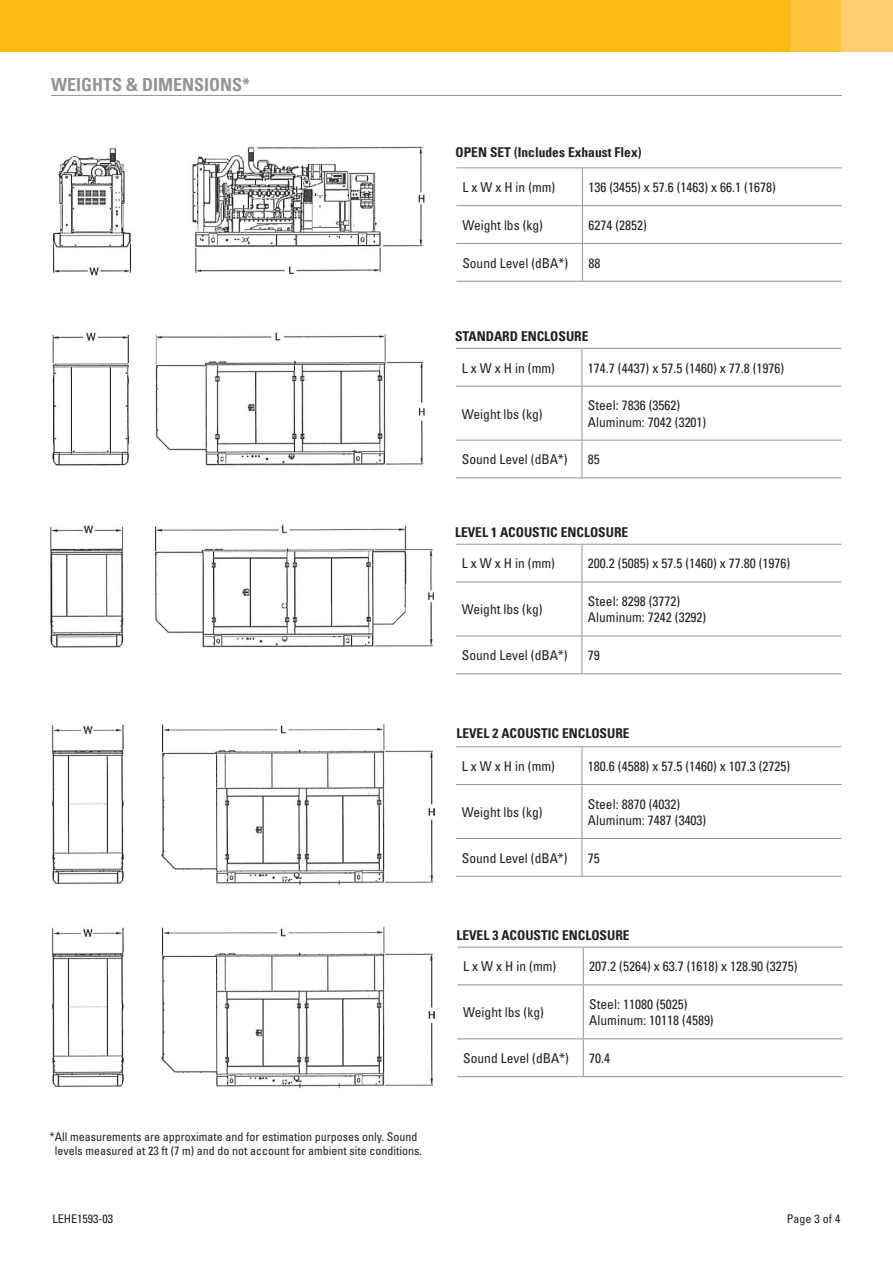
<style>
.page{position:relative;width:893px;height:1263px;background:#fff}
.page>*{position:absolute;margin:0;border:0;box-sizing:border-box;transform-origin:0 0}
.t1{font:700 condensed 18px "Univers";color:#939598}
.t2{font:condensed 13.5px/16.2px "Univers";color:#231f20}
.t3{font:700 condensed 13.5px "Univers";color:#231f20}
.t4{font:condensed 12px/14.4px "Univers";color:#231f20;text-align:center}
</style>
<div class="page">
<div style="left:0;top:0;width:791px;height:51px;background:#fcba13"></div>
<div style="left:791px;top:0;width:51px;height:51px;background:#fec33f"></div>
<div style="left:842px;top:0;width:51px;height:51px;background:#fecf71"></div>
<hr style="left:51px;top:95px;width:791px;height:1px;background:#939598">
<hr style="left:582px;top:167px;width:260px;height:1px;background:#939598">
<hr style="left:582px;top:205px;width:260px;height:1px;background:#939598">
<hr style="left:582px;top:243px;width:260px;height:1px;background:#939598">
<hr style="left:582px;top:281px;width:260px;height:1px;background:#939598">
<hr style="left:456px;top:167px;width:126px;height:1px;background:#939598">
<hr style="left:582px;top:168px;width:1px;height:37px;background:#939598">
<hr style="left:456px;top:205px;width:126px;height:1px;background:#939598">
<hr style="left:582px;top:206px;width:1px;height:37px;background:#939598">
<hr style="left:456px;top:243px;width:126px;height:1px;background:#939598">
<hr style="left:582px;top:244px;width:1px;height:37px;background:#939598">
<hr style="left:456px;top:281px;width:126px;height:1px;background:#939598">
<hr style="left:582px;top:348px;width:259px;height:1px;background:#939598">
<hr style="left:582px;top:386px;width:259px;height:1px;background:#939598">
<hr style="left:582px;top:440px;width:259px;height:1px;background:#939598">
<hr style="left:582px;top:477px;width:259px;height:1px;background:#939598">
<hr style="left:456px;top:348px;width:126px;height:1px;background:#939598">
<hr style="left:582px;top:349px;width:1px;height:37px;background:#939598">
<hr style="left:456px;top:386px;width:126px;height:1px;background:#939598">
<hr style="left:582px;top:386px;width:1px;height:54px;background:#939598">
<hr style="left:456px;top:440px;width:126px;height:1px;background:#939598">
<hr style="left:582px;top:440px;width:1px;height:37px;background:#939598">
<hr style="left:456px;top:477px;width:126px;height:1px;background:#939598">
<hr style="left:582px;top:544px;width:259px;height:1px;background:#939598">
<hr style="left:582px;top:582px;width:259px;height:1px;background:#939598">
<hr style="left:582px;top:636px;width:259px;height:1px;background:#939598">
<hr style="left:582px;top:673px;width:259px;height:1px;background:#939598">
<hr style="left:456px;top:544px;width:126px;height:1px;background:#939598">
<hr style="left:582px;top:545px;width:1px;height:37px;background:#939598">
<hr style="left:456px;top:582px;width:126px;height:1px;background:#939598">
<hr style="left:582px;top:582px;width:1px;height:54px;background:#939598">
<hr style="left:456px;top:636px;width:126px;height:1px;background:#939598">
<hr style="left:582px;top:636px;width:1px;height:37px;background:#939598">
<hr style="left:456px;top:673px;width:126px;height:1px;background:#939598">
<hr style="left:582px;top:746px;width:259px;height:1px;background:#939598">
<hr style="left:582px;top:784px;width:259px;height:1px;background:#939598">
<hr style="left:582px;top:838px;width:259px;height:1px;background:#939598">
<hr style="left:582px;top:876px;width:259px;height:1px;background:#939598">
<hr style="left:456px;top:746px;width:126px;height:1px;background:#939598">
<hr style="left:582px;top:747px;width:1px;height:37px;background:#939598">
<hr style="left:456px;top:784px;width:126px;height:1px;background:#939598">
<hr style="left:582px;top:785px;width:1px;height:53px;background:#939598">
<hr style="left:456px;top:838px;width:126px;height:1px;background:#939598">
<hr style="left:582px;top:839px;width:1px;height:37px;background:#939598">
<hr style="left:456px;top:876px;width:126px;height:1px;background:#939598">
<hr style="left:583px;top:947px;width:260px;height:1px;background:#939598">
<hr style="left:583px;top:984px;width:260px;height:1px;background:#939598">
<hr style="left:583px;top:1038px;width:260px;height:1px;background:#939598">
<hr style="left:583px;top:1076px;width:260px;height:1px;background:#939598">
<hr style="left:457px;top:947px;width:126px;height:1px;background:#939598">
<hr style="left:583px;top:947px;width:1px;height:37px;background:#939598">
<hr style="left:457px;top:984px;width:126px;height:1px;background:#939598">
<hr style="left:583px;top:985px;width:1px;height:53px;background:#939598">
<hr style="left:457px;top:1038px;width:126px;height:1px;background:#939598">
<hr style="left:583px;top:1039px;width:1px;height:37px;background:#939598">
<hr style="left:457px;top:1076px;width:126px;height:1px;background:#939598">
<img style="left:52px;top:146px;width:373px;height:130px">
<img style="left:52px;top:332px;width:373px;height:134px">
<img style="left:50px;top:525px;width:384px;height:123px">
<img style="left:51px;top:724px;width:384px;height:161px">
<img style="left:51px;top:927px;width:384px;height:161px">
<h1 class="t1" style="left:51px;top:73px;width:201px">WEIGHTS &amp; DIMENSIONS*</h1>
<p class="t4" style="left:50px;top:1129px;width:374px">* All measurements are approximate and for estimation purposes only. Sound levels measured at 23 ft (7 m) and do not account for ambient site conditions.</p>
<p class="t3" style="left:455px;top:144px;width:188px">OPEN SET (Includes Exhaust Flex)</p>
<p class="t2" style="left:462px;top:179px;width:94px">L x W x H in (mm)</p>
<p class="t2" style="left:588px;top:179px;width:189px">136 (3455) x 57.6 (1463) x 66.1 (1678)</p>
<p class="t2" style="left:462px;top:217px;width:82px">Weight lbs (kg)</p>
<p class="t2" style="left:588px;top:217px;width:60px">6274 (2852)</p>
<p class="t2" style="left:462px;top:255px;width:107px">Sound Level (dBA*)</p>
<p class="t2" style="left:588px;top:255px;width:13px">88</p>
<p class="t3" style="left:455px;top:328px;width:135px">STANDARD ENCLOSURE</p>
<p class="t2" style="left:462px;top:360px;width:94px">L x W x H in (mm)</p>
<p class="t2" style="left:588px;top:360px;width:198px">174.7 (4437) x 57.5 (1460) x 77.8 (1976)</p>
<p class="t2" style="left:462px;top:405px;width:82px">Weight lbs (kg)</p>
<p class="t2" style="left:588px;top:397px;width:120px">Steel: 7836 (3562)<br>Aluminum: 7042 (3201)</p>
<p class="t2" style="left:462px;top:451px;width:107px">Sound Level (dBA*)</p>
<p class="t2" style="left:588px;top:451px;width:13px">85</p>
<p class="t3" style="left:455px;top:524px;width:175px">LEVEL 1 ACOUSTIC ENCLOSURE</p>
<p class="t2" style="left:462px;top:555px;width:94px">L x W x H in (mm)</p>
<p class="t2" style="left:588px;top:555px;width:204px">200.2 (5085) x 57.5 (1460) x 77.80 (1976)</p>
<p class="t2" style="left:462px;top:601px;width:82px">Weight lbs (kg)</p>
<p class="t2" style="left:588px;top:593px;width:120px">Steel: 8298 (3772)<br>Aluminum: 7242 (3292)</p>
<p class="t2" style="left:462px;top:647px;width:107px">Sound Level (dBA*)</p>
<p class="t2" style="left:588px;top:647px;width:13px">79</p>
<p class="t3" style="left:456px;top:724px;width:175px">LEVEL 2 ACOUSTIC ENCLOSURE</p>
<p class="t2" style="left:462px;top:758px;width:94px">L x W x H in (mm)</p>
<p class="t2" style="left:588px;top:758px;width:204px">180.6 (4588) x 57.5 (1460) x 107.3 (2725)</p>
<p class="t2" style="left:462px;top:804px;width:82px">Weight lbs (kg)</p>
<p class="t2" style="left:588px;top:796px;width:120px">Steel: 8870 (4032)<br>Aluminum: 7487 (3403)</p>
<p class="t2" style="left:462px;top:850px;width:107px">Sound Level (dBA*)</p>
<p class="t2" style="left:588px;top:850px;width:13px">75</p>
<p class="t3" style="left:456px;top:927px;width:175px">LEVEL 3 ACOUSTIC ENCLOSURE</p>
<p class="t2" style="left:463px;top:958px;width:94px">L x W x H in (mm)</p>
<p class="t2" style="left:589px;top:958px;width:210px">207.2 (5264) x 63.7 (1618) x 128.90 (3275)</p>
<p class="t2" style="left:463px;top:1004px;width:82px">Weight lbs (kg)</p>
<p class="t2" style="left:589px;top:996px;width:126px">Steel: 11080 (5025)<br>Aluminum: 10118 (4589)</p>
<p class="t2" style="left:463px;top:1050px;width:107px">Sound Level (dBA*)</p>
<p class="t2" style="left:589px;top:1050px;width:22px">70.4</p>
<p class="t4" style="left:52px;top:1211px;width:62px">LEHE1593-03</p>
<p class="t4" style="left:787px;top:1211px;width:55px">Page 3 of 4</p>
</div>
